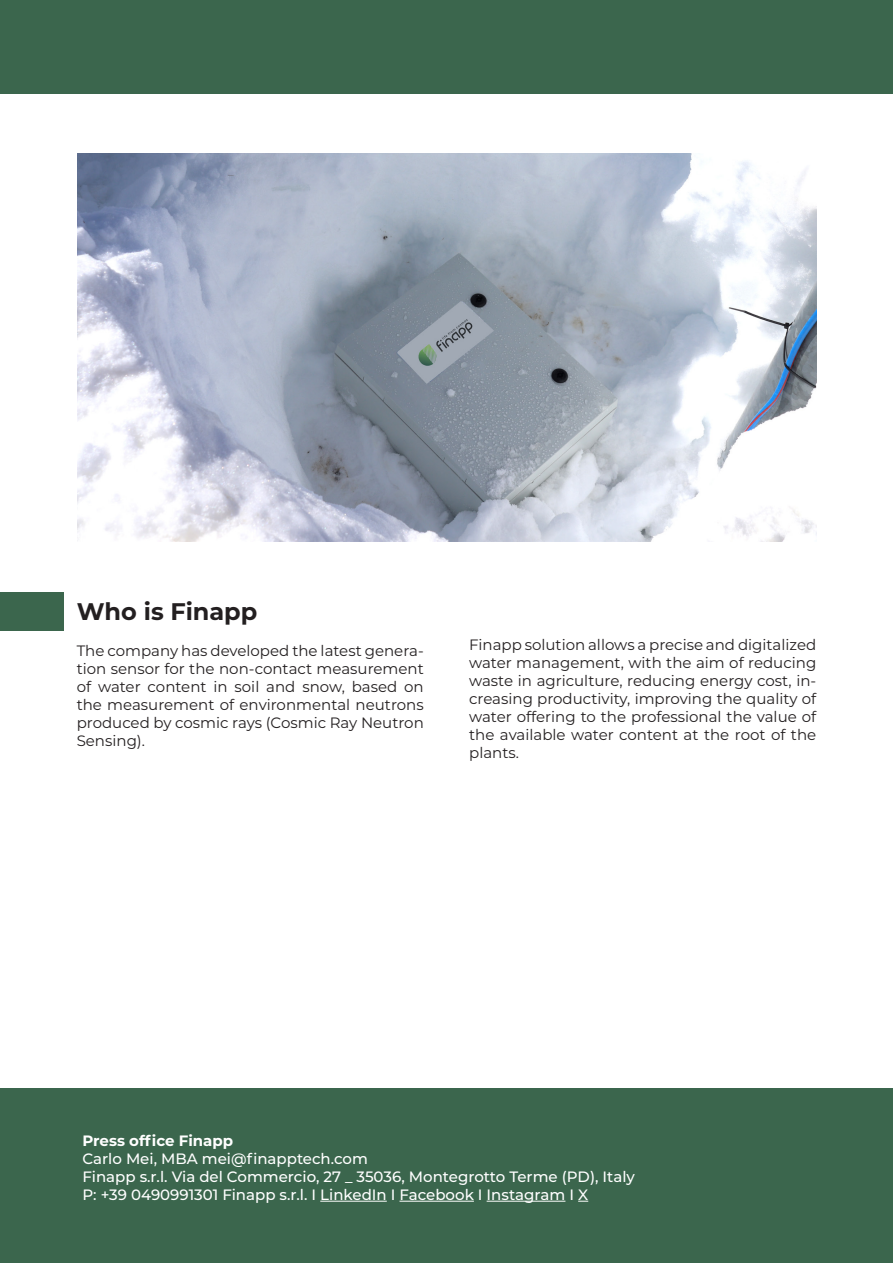
<style>
.page{position:relative;width:893px;height:1263px;background:#fff}
.page>*{position:absolute;margin:0;border:0;box-sizing:border-box;transform-origin:0 0}
.t1{font:700 24px "Montserrat";color:#231f20}
.t2{font:15px/18px "Montserrat";color:#231f20;text-align:justify}
.t3{font:500 15px "Montserrat";color:#fff}
.t4{font:700 15px "Montserrat";color:#fff}
</style>
<div class="page">
<div style="left:0;top:1089px;width:893px;height:174px;background:#3b664d"></div>
<div style="left:0;top:0;width:893px;height:94px;background:#3b664d"></div>
<div style="left:0;top:592px;width:64px;height:39px;background:#3b664d"></div>
<img style="left:78px;top:153px;width:738px;height:388px">
<hr style="left:320px;top:1201px;width:67px;height:1px;background:#fff">
<hr style="left:399px;top:1201px;width:75px;height:1px;background:#fff">
<hr style="left:487px;top:1201px;width:78px;height:1px;background:#fff">
<p class="t1" style="left:77px;top:594px;width:182px">Who is Finapp</p>
<p class="t2" style="left:77px;top:641px;width:349px">The company has developed the latest genera&shy;tion sensor for the non-contact measurement of water content in soil and snow, based on the measurement of environmental neutrons produced by cosmic rays (Cosmic Ray Neutron Sensing).</p>
<p class="t2" style="left:469px;top:635px;width:349px">Finapp solution allows a precise and digitalized water management, with the aim of reducing waste in agriculture, reducing energy cost, in&shy;creasing productivity, improving the quality of water offering to the professional the value of the available water content at the root of the plants.</p>
<p class="t4" style="left:82px;top:1129px;width:152px">Press office Finapp</p>
<p class="t3" style="left:82px;top:1148px;width:287px">Carlo Mei, MBA mei@finapptech.com</p>
<p class="t3" style="left:82px;top:1166px;width:554px">Finapp s.r.l. Via del Commercio, 27 _ 35036, Montegrotto Terme (PD), Italy</p>
<p class="t3" style="left:82px;top:1184px;width:507px">P: +39 0490991301 Finapp s.r.l. I LinkedIn I Facebook I Instagram I X</p>
</div>
